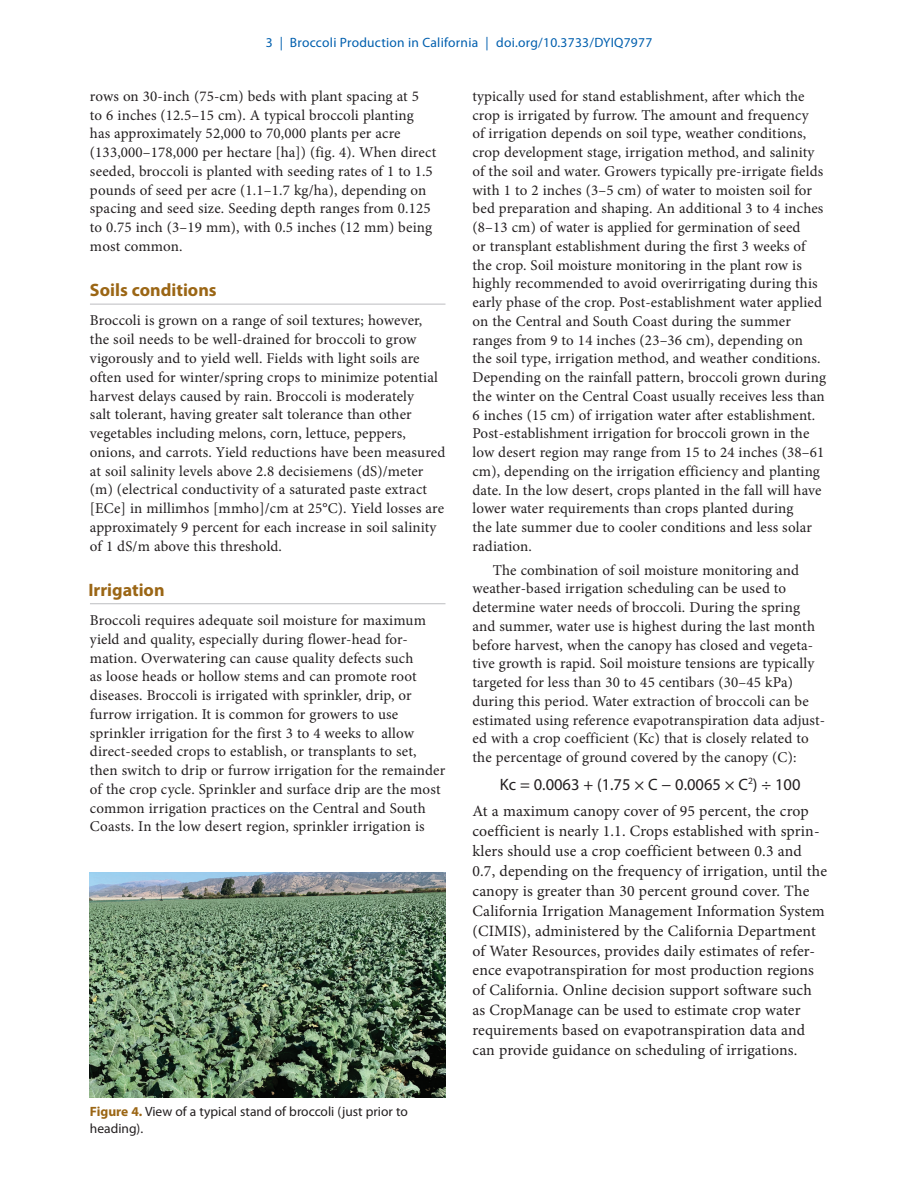
<style>
.page{position:relative;width:918px;height:1188px;background:#fff}
.page>*{position:absolute;margin:0;border:0;box-sizing:border-box;transform-origin:0 0}
.t1{font:700 18px "Myriad Pro";color:#9b6615}
.t2{font:16.5px "Myriad Pro";color:#231f20}
.t3{font:15.75px/20px "Minion Pro";letter-spacing:.01em;color:#231f20}
.t4{font:15px/18.8px "Minion Pro";letter-spacing:.01em;color:#231f20}
.t5{font:13.5px/16.5px "Myriad Pro";color:#231f20}
.t6{font:13.5px "Myriad Pro";letter-spacing:.02em;color:#015fae}
.s1{font-weight:700;color:#9b6615}
</style>
<div class="page">
<hr style="left:90px;top:304px;width:355px;height:1px;background:#bcbdc0">
<hr style="left:90px;top:603px;width:355px;height:1px;background:#bcbdc0">
<img style="left:90px;top:872px;width:355px;height:225px">
<p class="t6" style="left:266px;top:35px;width:388px">3 | Broccoli Production in California | doi.org/10.3733/DYIQ7977</p>
<p class="t4" style="left:90px;top:87px;width:348px">rows on 30-inch (75-cm) beds with plant spacing at 5<br>to 6 inches (12.5–15 cm). A typical broccoli planting has approximately 52,000 to 70,000 plants per acre (133,000–178,000 per hectare [ha]) (fig. 4). When direct seeded, broccoli is planted with seeding rates of 1 to 1.5 pounds of seed per acre (1.1–1.7 kg/ha), depending on spacing and seed size. Seeding depth ranges from 0.125 to 0.75 inch (3–19 mm), with 0.5 inches (12 mm) being most common.</p>
<p class="t4" style="left:472px;top:87px;width:355px">typically used for stand establishment, after which the crop is irrigated by furrow. The amount and frequency<br>of irrigation depends on soil type, weather conditions, crop development stage, irrigation method, and salinity of the soil and water. Growers typically pre-irrigate fields with 1 to 2 inches (3–5 cm) of water to moisten soil for bed preparation and shaping. An additional 3 to 4 inches (8–13 cm) of water is applied for germination of seed<br>or transplant establishment during the first 3 weeks of the crop. Soil moisture monitoring in the plant row is highly recommended to avoid overirrigating during this early phase of the crop. Post-establishment water applied on the Central and South Coast during the summer ranges from 9 to 14 inches (23–36 cm), depending on<br>the soil type, irrigation method, and weather conditions.<br>Depending on the rainfall pattern, broccoli grown during the winter on the Central Coast usually receives less than 6 inches (15 cm) of irrigation water after establishment.<br>Post-establishment irrigation for broccoli grown in the low desert region may range from 15 to 24 inches (38–61 cm), depending on the irrigation efficiency and planting date. In the low desert, crops planted in the fall will have lower water requirements than crops planted during<br>the late summer due to cooler conditions and less solar radiation.</p>
<p class="t4" style="left:472px;top:560px;width:354px;text-indent:20px">The combination of soil moisture monitoring and weather-based irrigation scheduling can be used to determine water needs of broccoli. During the spring and summer, water use is highest during the last month before harvest, when the canopy has closed and vegeta&shy;tive growth is rapid. Soil moisture tensions are typically targeted for less than 30 to 45 centibars (30–45 kPa) during this period. Water extraction of broccoli can be estimated using reference evapotranspiration data adjust&shy;ed with a crop coefficient (Kc) that is closely related to the percentage of ground covered by the canopy (C):</p>
<p class="t2" style="left:500px;top:775px;width:302px">Kc = 0.0063 + (1.75 × C − 0.0065 × C<sup>2</sup>) ÷ 100</p>
<p class="t3" style="left:472px;top:801px;width:356px">At a maximum canopy cover of 95 percent, the crop coefficient is nearly 1.1. Crops established with sprin&shy;klers should use a crop coefficient between 0.3 and 0.7, depending on the frequency of irrigation, until the canopy is greater than 30 percent ground cover. The California Irrigation Management Information System (CIMIS), administered by the California Department of Water Resources, provides daily estimates of refer&shy;ence evapotranspiration for most production regions of California. Online decision support software such as CropManage can be used to estimate crop water requirements based on evapotranspiration data and can provide guidance on scheduling of irrigations.</p>
<p class="t1" style="left:90px;top:280px;width:128px">Soils conditions</p>
<p class="t4" style="left:90px;top:311px;width:357px">Broccoli is grown on a range of soil textures; however, the soil needs to be well-drained for broccoli to grow vigorously and to yield well. Fields with light soils are often used for winter/spring crops to minimize potential harvest delays caused by rain. Broccoli is moderately<br>salt tolerant, having greater salt tolerance than other vegetables including melons, corn, lettuce, peppers, onions, and carrots. Yield reductions have been measured at soil salinity levels above 2.8 decisiemens (dS)/meter (m) (electrical conductivity of a saturated paste extract [ECe] in millimhos [mmho]/cm at 25°C). Yield losses are approximately 9 percent for each increase in soil salinity of 1 dS/m above this threshold.</p>
<p class="t1" style="left:88px;top:580px;width:78px">Irrigation</p>
<p class="t4" style="left:90px;top:611px;width:357px">Broccoli requires adequate soil moisture for maximum yield and quality, especially during flower-head for&shy;mation. Overwatering can cause quality defects such<br>as loose heads or hollow stems and can promote root diseases. Broccoli is irrigated with sprinkler, drip, or furrow irrigation. It is common for growers to use sprinkler irrigation for the first 3 to 4 weeks to allow direct-seeded crops to establish, or transplants to set, then switch to drip or furrow irrigation for the remainder of the crop cycle. Sprinkler and surface drip are the most common irrigation practices on the Central and South Coasts. In the low desert region, sprinkler irrigation is</p>
<p class="t5" style="left:90px;top:1104px;width:319px"><span class="s1">Figure 4.</span> View of a typical stand of broccoli (just prior to heading).</p>
</div>
